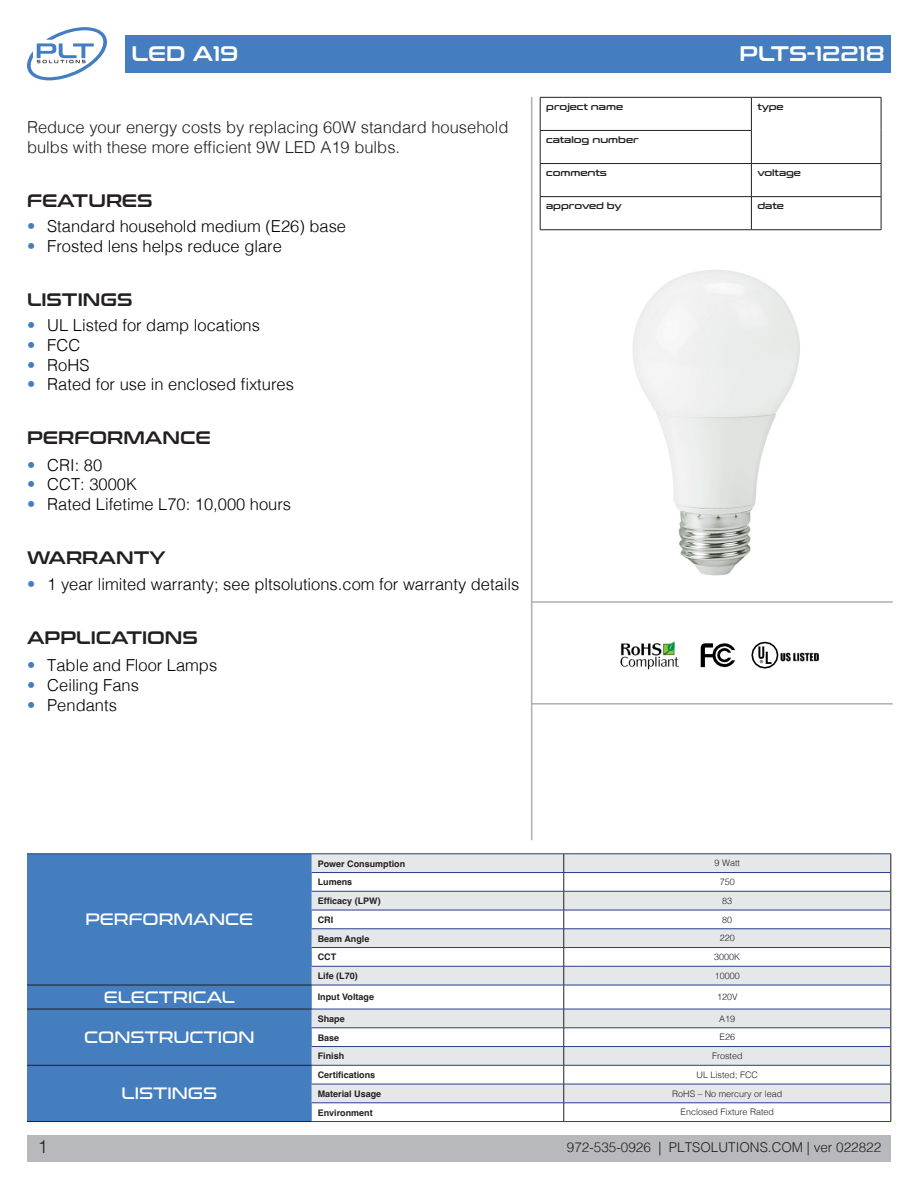
<style>
.page{position:relative;width:918px;height:1188px;background:#fff}
.page>*{position:absolute;margin:0;border:0;box-sizing:border-box;transform-origin:0 0}
.t1{font:21px "Conthrax Sb";color:#fff}
.t2{font:18px "Conthrax Sb";color:#231f20}
.t3{font:300 18px "Helvetica";color:#231f20}
.t4{font:300 16.5px "Helvetica";color:#000}
.PLT_Body{font:300 16.5px/19.8px "Helvetica";color:#231f20}
.t5{font:16.5px "Conthrax Rg";color:#fff}
.t6{font:300 13.5px "Helvetica";color:#231f20}
.Paragraph_Style_1{font:700 9px "Helvetica";color:#231f20}
.Paragraph_Style_1-2{font:300 9px "Helvetica";color:#231f20}
.t7{font:9px "Conthrax Sb";color:#231f20}
.s1{color:#447dc0}
</style>
<div class="page">
<div style="left:27px;top:1135px;width:864px;height:27px;background:#b8b9bc"></div>
<svg style="left:27px;top:27px;width:80px;height:54px"></svg>
<div style="left:125px;top:35px;width:766px;height:37px;background:#447dc0"></div>
<hr style="left:531px;top:97px;width:1px;height:743px;background:#aeafb3">
<hr style="left:540px;top:97px;width:211px;height:1px;background:#231f20">
<hr style="left:540px;top:98px;width:1px;height:32px;background:#231f20">
<hr style="left:751px;top:97px;width:130px;height:1px;background:#231f20">
<hr style="left:751px;top:98px;width:1px;height:32px;background:#231f20">
<hr style="left:881px;top:98px;width:1px;height:32px;background:#231f20">
<hr style="left:540px;top:130px;width:212px;height:1px;background:#231f20">
<hr style="left:540px;top:131px;width:1px;height:32px;background:#231f20">
<hr style="left:751px;top:131px;width:1px;height:32px;background:#231f20">
<hr style="left:881px;top:130px;width:1px;height:33px;background:#231f20">
<hr style="left:540px;top:163px;width:211px;height:1px;background:#231f20">
<hr style="left:540px;top:164px;width:1px;height:32px;background:#231f20">
<hr style="left:751px;top:163px;width:130px;height:1px;background:#231f20">
<hr style="left:751px;top:164px;width:1px;height:32px;background:#231f20">
<hr style="left:881px;top:164px;width:1px;height:32px;background:#231f20">
<hr style="left:540px;top:196px;width:211px;height:1px;background:#231f20">
<hr style="left:540px;top:197px;width:1px;height:33px;background:#231f20">
<hr style="left:751px;top:196px;width:130px;height:1px;background:#231f20">
<hr style="left:751px;top:197px;width:1px;height:33px;background:#231f20">
<hr style="left:881px;top:197px;width:1px;height:33px;background:#231f20">
<hr style="left:540px;top:229px;width:211px;height:1px;background:#231f20">
<hr style="left:751px;top:229px;width:130px;height:1px;background:#231f20">
<hr style="left:531px;top:601px;width:362px;height:2px;background:#aeafb3">
<hr style="left:531px;top:703px;width:362px;height:2px;background:#aeafb3">
<div style="left:27px;top:855px;width:285px;height:266px;background:#447ebf"></div>
<svg style="left:312px;top:855px;width:579px;height:248px;fill:#e6e7e9"></svg>
<hr style="left:27px;top:1065px;width:285px;height:1px;background:#231f20">
<hr style="left:312px;top:854px;width:252px;height:1px;background:#253f8e">
<hr style="left:312px;top:872px;width:252px;height:1px;background:#253f8e">
<hr style="left:312px;top:891px;width:252px;height:1px;background:#253f8e">
<hr style="left:312px;top:910px;width:252px;height:1px;background:#253f8e">
<hr style="left:312px;top:929px;width:252px;height:1px;background:#253f8e">
<hr style="left:312px;top:947px;width:252px;height:1px;background:#253f8e">
<hr style="left:312px;top:966px;width:252px;height:1px;background:#253f8e">
<hr style="left:312px;top:985px;width:252px;height:1px;background:#253f8e">
<hr style="left:312px;top:1009px;width:252px;height:1px;background:#253f8e">
<hr style="left:312px;top:1028px;width:252px;height:1px;background:#253f8e">
<hr style="left:312px;top:1046px;width:252px;height:1px;background:#253f8e">
<hr style="left:312px;top:1065px;width:252px;height:1px;background:#253f8e">
<hr style="left:312px;top:1084px;width:252px;height:1px;background:#253f8e">
<hr style="left:312px;top:1103px;width:252px;height:1px;background:#253f8e">
<hr style="left:312px;top:1121px;width:252px;height:1px;background:#253f8e">
<hr style="left:564px;top:966px;width:327px;height:1px;background:#253f8e">
<hr style="left:564px;top:985px;width:327px;height:1px;background:#253f8e">
<hr style="left:564px;top:1009px;width:327px;height:1px;background:#253f8e">
<hr style="left:564px;top:1028px;width:327px;height:1px;background:#253f8e">
<hr style="left:564px;top:1046px;width:327px;height:1px;background:#253f8e">
<hr style="left:564px;top:1065px;width:327px;height:1px;background:#253f8e">
<hr style="left:564px;top:1084px;width:327px;height:1px;background:#253f8e">
<hr style="left:564px;top:1103px;width:327px;height:1px;background:#253f8e">
<hr style="left:564px;top:1121px;width:327px;height:1px;background:#253f8e">
<hr style="left:27px;top:854px;width:285px;height:1px;background:#253f8e">
<hr style="left:27px;top:1121px;width:285px;height:1px;background:#231f20">
<hr style="left:564px;top:854px;width:327px;height:1px;background:#253f8e">
<hr style="left:564px;top:872px;width:327px;height:1px;background:#253f8e">
<hr style="left:564px;top:891px;width:327px;height:1px;background:#253f8e">
<hr style="left:564px;top:910px;width:327px;height:1px;background:#253f8e">
<hr style="left:564px;top:929px;width:327px;height:1px;background:#253f8e">
<hr style="left:564px;top:947px;width:327px;height:1px;background:#253f8e">
<svg style="left:564px;top:854px;width:1px;height:267px"></svg>
<svg style="left:891px;top:854px;width:1px;height:267px"></svg>
<hr style="left:27px;top:985px;width:285px;height:1px;background:#231f20">
<hr style="left:27px;top:1009px;width:285px;height:1px;background:#231f20">
<img style="left:633px;top:270px;width:167px;height:306px">
<img style="left:620px;top:641px;width:115px;height:29px">
<img style="left:751px;top:641px;width:68px;height:28px">
<p class="t1" style="left:131px;top:38px;width:109px">LED A19</p>
<p class="t1" style="left:740px;top:38px;width:147px">PLTS-12218</p>
<p class="PLT_Body" style="left:27px;top:116px;width:483px">Reduce your energy costs by replacing 60W standard household bulbs with these more efficient 9W LED A19 bulbs.</p>
<p class="t2" style="left:27px;top:187px;width:127px">FEATURES</p>
<p class="t4" style="left:27px;top:212px;width:321px"><span class="s1">•</span> Standard household medium (E26) base</p>
<p class="t4" style="left:27px;top:232px;width:256px"><span class="s1">•</span> Frosted lens helps reduce glare</p>
<p class="t2" style="left:27px;top:286px;width:107px">LISTINGS</p>
<p class="t4" style="left:27px;top:311px;width:234px"><span class="s1">•</span> UL Listed for damp locations</p>
<p class="t4" style="left:27px;top:331px;width:55px"><span class="s1">•</span> FCC</p>
<p class="t4" style="left:27px;top:351px;width:64px"><span class="s1">•</span> RoHS</p>
<p class="t4" style="left:27px;top:371px;width:268px"><span class="s1">•</span> Rated for use in enclosed fixtures</p>
<p class="t2" style="left:27px;top:424px;width:185px">PERFORMANCE</p>
<p class="t4" style="left:27px;top:451px;width:77px"><span class="s1">•</span> CRI: 80</p>
<p class="t4" style="left:27px;top:471px;width:112px"><span class="s1">•</span> CCT: 3000K</p>
<p class="t4" style="left:27px;top:490px;width:266px"><span class="s1">•</span> Rated Lifetime L70: 10,000 hours</p>
<p class="t2" style="left:27px;top:544px;width:140px">WARRANTY</p>
<p class="t4" style="left:27px;top:570px;width:494px"><span class="s1">•</span> 1 year limited warranty; see pltsolutions.com for warranty details</p>
<p class="t2" style="left:27px;top:624px;width:173px">APPLICATIONS</p>
<p class="t4" style="left:27px;top:651px;width:192px"><span class="s1">•</span> Table and Floor Lamps</p>
<p class="t4" style="left:27px;top:671px;width:113px"><span class="s1">•</span> Ceiling Fans</p>
<p class="t4" style="left:27px;top:691px;width:91px"><span class="s1">•</span> Pendants</p>
<p class="t7" style="left:546px;top:100px;width:78px">project name</p>
<p class="t7" style="left:757px;top:100px;width:28px">type</p>
<p class="t7" style="left:546px;top:133px;width:94px">catalog number</p>
<p class="t7" style="left:546px;top:166px;width:62px">comments</p>
<p class="t7" style="left:757px;top:166px;width:45px">voltage</p>
<p class="t7" style="left:546px;top:199px;width:77px">approved by</p>
<p class="t7" style="left:757px;top:199px;width:28px">date</p>
<p class="t5" style="left:86px;top:907px;width:169px">PERFORMANCE</p>
<p class="Paragraph_Style_1" style="left:318px;top:858px;width:89px">Power Consumption</p>
<p class="Paragraph_Style_1-2" style="left:715px;top:856px;width:27px">9 Watt</p>
<p class="Paragraph_Style_1" style="left:318px;top:877px;width:36px">Lumens</p>
<p class="Paragraph_Style_1-2" style="left:720px;top:874px;width:17px">750</p>
<p class="Paragraph_Style_1" style="left:318px;top:895px;width:65px">Efficacy (LPW)</p>
<p class="Paragraph_Style_1-2" style="left:722px;top:893px;width:12px">83</p>
<p class="Paragraph_Style_1" style="left:318px;top:914px;width:17px">CRI</p>
<p class="Paragraph_Style_1-2" style="left:722px;top:912px;width:12px">80</p>
<p class="Paragraph_Style_1" style="left:318px;top:933px;width:53px">Beam Angle</p>
<p class="Paragraph_Style_1-2" style="left:720px;top:931px;width:17px">220</p>
<p class="Paragraph_Style_1" style="left:318px;top:952px;width:20px">CCT</p>
<p class="Paragraph_Style_1-2" style="left:714px;top:949px;width:28px">3000K</p>
<p class="Paragraph_Style_1" style="left:318px;top:970px;width:42px">Life (L70)</p>
<p class="Paragraph_Style_1-2" style="left:715px;top:968px;width:27px">10000</p>
<p class="t5" style="left:104px;top:985px;width:133px">ELECTRICAL</p>
<p class="Paragraph_Style_1" style="left:318px;top:992px;width:58px">Input Voltage</p>
<p class="Paragraph_Style_1-2" style="left:717px;top:989px;width:22px">120V</p>
<p class="t5" style="left:84px;top:1025px;width:172px">CONSTRUCTION</p>
<p class="Paragraph_Style_1" style="left:318px;top:1013px;width:29px">Shape</p>
<p class="Paragraph_Style_1-2" style="left:719px;top:1011px;width:18px">A19</p>
<p class="Paragraph_Style_1" style="left:318px;top:1032px;width:23px">Base</p>
<p class="Paragraph_Style_1-2" style="left:720px;top:1030px;width:17px">E26</p>
<p class="Paragraph_Style_1" style="left:318px;top:1051px;width:28px">Finish</p>
<p class="Paragraph_Style_1-2" style="left:712px;top:1048px;width:32px">Frosted</p>
<p class="t3" style="left:38px;top:1132px;width:12px">1</p>
<p class="t5" style="left:122px;top:1081px;width:97px">LISTINGS</p>
<p class="Paragraph_Style_1" style="left:318px;top:1069px;width:59px">Certifications</p>
<p class="Paragraph_Style_1-2" style="left:697px;top:1067px;width:63px">UL Listed; FCC</p>
<p class="Paragraph_Style_1" style="left:318px;top:1088px;width:65px">Material Usage</p>
<p class="Paragraph_Style_1-2" style="left:672px;top:1086px;width:112px">RoHS – No mercury or lead</p>
<p class="Paragraph_Style_1" style="left:318px;top:1107px;width:57px">Environment</p>
<p class="Paragraph_Style_1-2" style="left:681px;top:1105px;width:95px">Enclosed Fixture Rated</p>
<p class="t6" style="left:567px;top:1136px;width:316px">972-535-0926 | PLTSOLUTIONS.COM | ver 022822</p>
</div>
